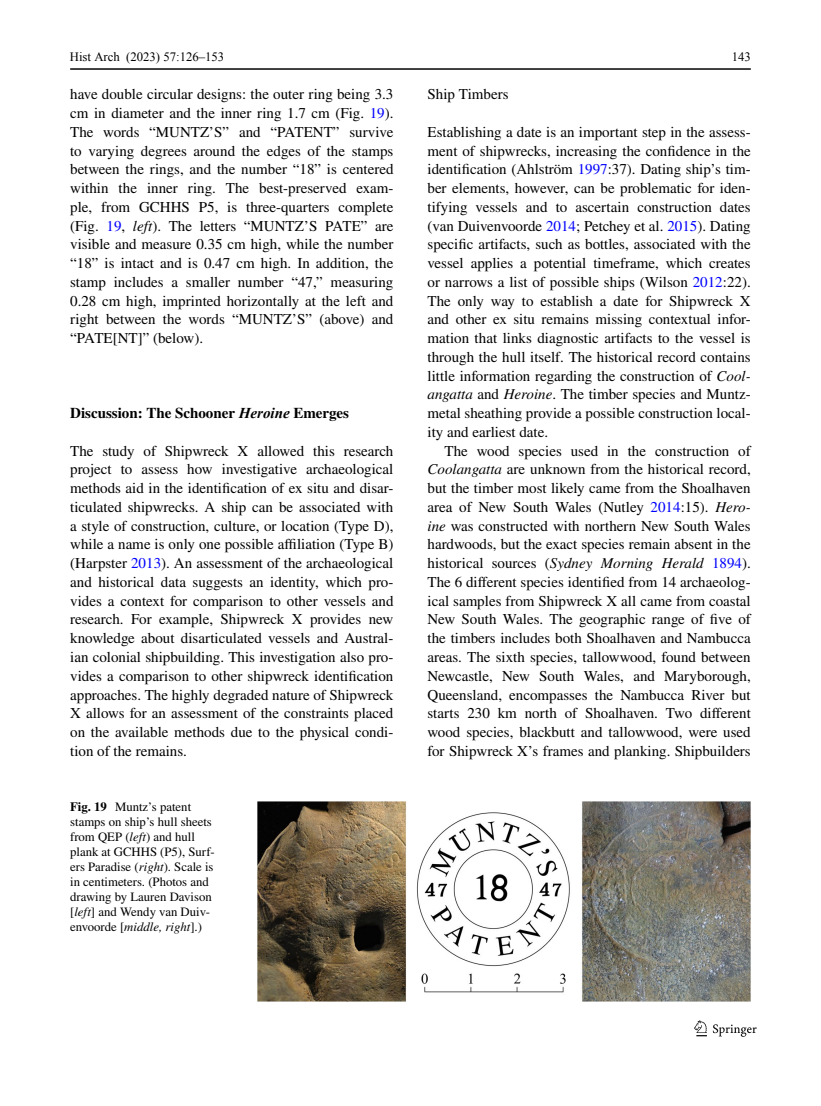
<style>
.page{position:relative;width:821px;height:1106px;background:#fff}
.page>*{position:absolute;margin:0;border:0;box-sizing:border-box;transform-origin:0 0}
.t1{font:15px/18.8px "STIX";color:#000;text-align:justify}
.t2{font:700 15px "STIX";color:#000}
.t3{font:12.75px/15px "STIX";color:#000}
.t4{font:12.75px "Times New Roman";color:#000}
.s1{color:#00f}
.s2{font-style:italic}
.s3{font-family:"Times New Roman";font-style:italic}
.s4{font-weight:700}
</style>
<div class="page">
<svg style="left:694px;top:1020px;width:13px;height:16px"></svg>
<svg style="left:713px;top:1024px;width:43px;height:12px"></svg>
<hr style="left:70px;top:68px;width:680px;height:2px;background:#000">
<img style="left:257px;top:802px;width:493px;height:199px">
<p class="t4" style="left:70px;top:53px;width:156px">Hist Arch (2023) 57:126–153</p>
<p class="t4" style="left:732px;top:53px;width:21px">143</p>
<p class="t1" style="left:70px;top:86px;width:325px">have double circular designs: the outer ring being 3.3 cm in diameter and the inner ring 1.7 cm (Fig. <span class="s1">19</span>).<br>The words “MUNTZ’S” and “PATENT” survive to varying degrees around the edges of the stamps between the rings, and the number “18” is centered within the inner ring. The best-preserved exam&shy;ple, from GCHHS P5, is three-quarters complete (Fig. <span class="s1">19</span>, <span class="s2">left</span>). The letters “MUNTZ’S PATE” are visible and measure 0.35 cm high, while the number “18” is intact and is 0.47 cm high. In addition, the stamp includes a smaller number “47,” measuring 0.28 cm high, imprinted horizontally at the left and right between the words “MUNTZ’S” (above) and “PATE[NT]” (below).</p>
<p class="t2" style="left:70px;top:404px;width:280px">Discussion: The Schooner <span class="s3">Heroine</span> Emerges</p>
<p class="t1" style="left:70px;top:442px;width:325px">The study of Shipwreck X allowed this research project to assess how investigative archaeological methods aid in the identification of ex situ and disar&shy;ticulated shipwrecks. A ship can be associated with a style of construction, culture, or location (Type D), while a name is only one possible affiliation (Type B) (Harpster <span class="s1">2013</span>). An assessment of the archaeological and historical data suggests an identity, which pro&shy;vides a context for comparison to other vessels and research. For example, Shipwreck X provides new knowledge about disarticulated vessels and Austral&shy;ian colonial shipbuilding. This investigation also pro&shy;vides a comparison to other shipwreck identification approaches. The highly degraded nature of Shipwreck X allows for an assessment of the constraints placed on the available methods due to the physical condi&shy;tion of the remains.</p>
<p class="t3" style="left:70px;top:800px;width:146px"><span class="s4">Fig. 19</span> Muntz’s patent stamps on ship’s hull sheets from QEP (<span class="s2">left</span>) and hull plank at GCHHS (P5), Surf&shy;ers Paradise (<span class="s2">right</span>). Scale is in centimeters. (Photos and drawing by Lauren Davison [<span class="s2">left</span>] and Wendy van Duiv&shy;envoorde [<span class="s2">middle, right</span>].)</p>
<p class="t1" style="left:427px;top:86px;width:83px">Ship Timbers</p>
<p class="t1" style="left:427px;top:123px;width:325px">Establishing a date is an important step in the assess&shy;ment of shipwrecks, increasing the confidence in the identification (Ahlström <span class="s1">1997</span>:37). Dating ship’s tim&shy;ber elements, however, can be problematic for iden&shy;tifying vessels and to ascertain construction dates (van Duivenvoorde <span class="s1">2014</span>; Petchey et al. <span class="s1">2015</span>). Dating specific artifacts, such as bottles, associated with the vessel applies a potential timeframe, which creates or narrows a list of possible ships (Wilson <span class="s1">2012</span>:22).<br>The only way to establish a date for Shipwreck X and other ex situ remains missing contextual infor&shy;mation that links diagnostic artifacts to the vessel is through the hull itself. The historical record contains little information regarding the construction of <span class="s2">Cool&shy;angatta</span> and <span class="s2">Heroine</span>. The timber species and Muntz&shy;metal sheathing provide a possible construction local&shy;ity and earliest date.</p>
<p class="t1" style="left:427px;top:442px;width:325px;text-indent:17px">The wood species used in the construction of <span class="s2">Coolangatta</span> are unknown from the historical record, but the timber most likely came from the Shoalhaven area of New South Wales (Nutley <span class="s1">2014</span>:15). <span class="s2">Hero&shy;ine</span> was constructed with northern New South Wales hardwoods, but the exact species remain absent in the historical sources (<span class="s2">Sydney Morning Herald</span> <span class="s1">1894</span>).<br>The 6 different species identified from 14 archaeolog&shy;ical samples from Shipwreck X all came from coastal New South Wales. The geographic range of five of the timbers includes both Shoalhaven and Nambucca areas. The sixth species, tallowwood, found between Newcastle, New South Wales, and Maryborough, Queensland, encompasses the Nambucca River but starts 230 km north of Shoalhaven. Two different wood species, blackbutt and tallowwood, were used for Shipwreck X’s frames and planking. Shipbuilders</p>
</div>
